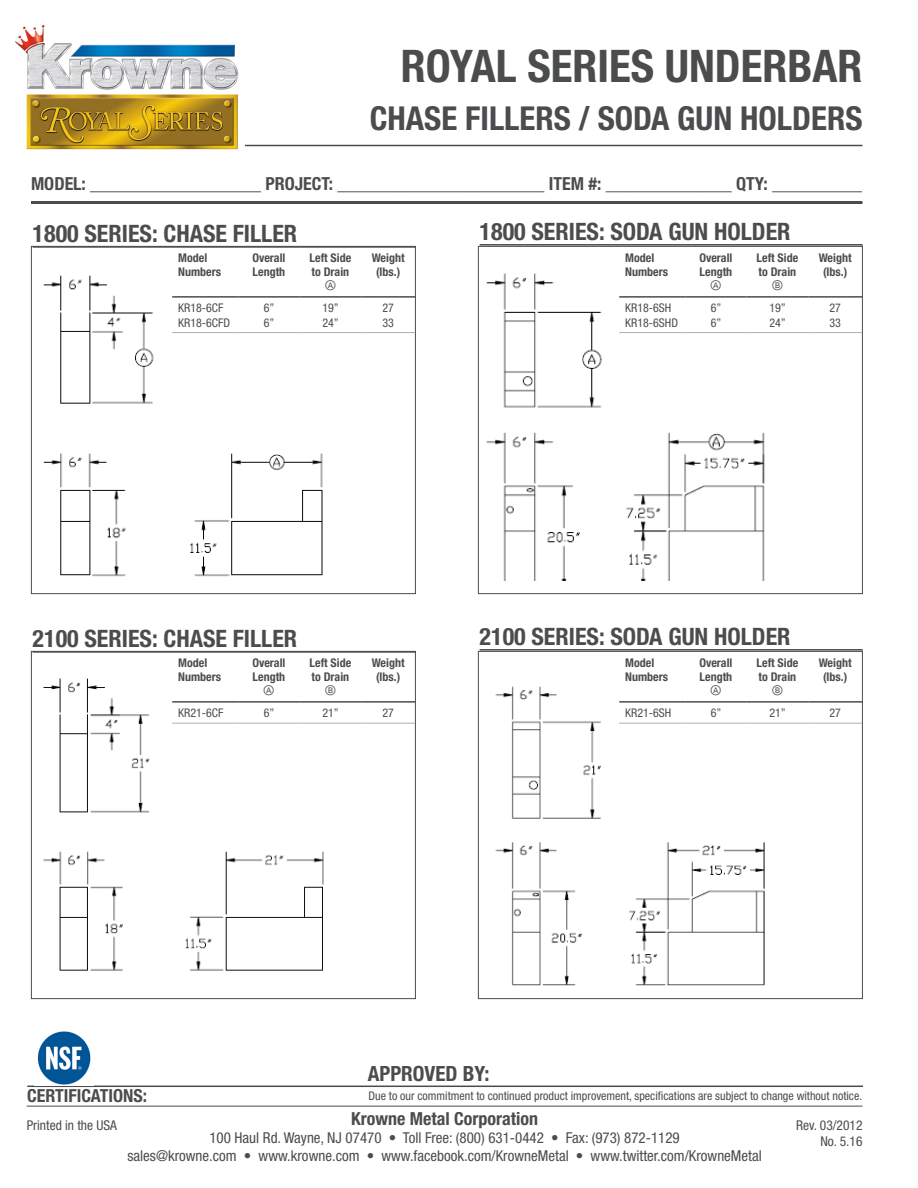
<style>
.page{position:relative;width:918px;height:1188px;background:#fff}
.page>*{position:absolute;margin:0;border:0;box-sizing:border-box;transform-origin:0 0}
.t1{font:700 condensed 45px "Helvetica Neue LT Std";color:#4b4c4d}
.t2{font:700 condensed 33px "Helvetica Neue LT Std";color:#4b4c4d}
.t3{font:700 condensed 24px "Helvetica Neue LT Std";color:#4b4c4d}
.t4{font:700 condensed 21px "Helvetica Neue LT Std";color:#4b4c4d}
.t5{font:700 condensed 18px "Helvetica Neue LT Std";color:#4b4c4d}
.t6{font:condensed 15px "Helvetica Neue LT Std";color:#4b4c4d}
.t7{font:condensed 13.5px "Helvetica Neue LT Std";color:#4b4c4d}
.t8{font:700 condensed 12px/14.4px "Helvetica Neue LT Std";color:#4b4c4d}
.t9{font:condensed 12px "Helvetica Neue LT Std";color:#4b4c4d}
.t10{font:12px "Arial Unicode MS";color:#4b4c4d}
</style>
<div class="page">
<hr style="left:27px;top:1086px;width:836px;height:1px;background:#4b4c4d">
<hr style="left:27px;top:1106px;width:835px;height:1px;background:#4b4c4d">
<hr style="left:30px;top:145px;width:832px;height:1px;background:#4b4c4d">
<hr style="left:31px;top:201px;width:831px;height:3px;background:#4b4c4d">
<img style="left:37px;top:1031px;width:54px;height:54px">
<div style="left:478px;top:246px;width:385px;height:348px;border:1px solid #4b4c4d"></div>
<div style="left:478px;top:651px;width:385px;height:348px;border:1px solid #4b4c4d"></div>
<hr style="left:33px;top:246px;width:383px;height:2px;background:#4b4c4d">
<hr style="left:33px;top:651px;width:383px;height:2px;background:#4b4c4d">
<hr style="left:480px;top:244px;width:383px;height:2px;background:#4b4c4d">
<hr style="left:480px;top:649px;width:383px;height:2px;background:#4b4c4d">
<img style="left:486px;top:273px;width:279px;height:308px">
<img style="left:495px;top:686px;width:286px;height:300px">
<img style="left:43px;top:275px;width:280px;height:302px">
<img style="left:43px;top:678px;width:295px;height:293px">
<hr style="left:172px;top:332px;width:66px;height:1px;background:#aeafb3">
<hr style="left:238px;top:332px;width:62px;height:1px;background:#aeafb3">
<hr style="left:300px;top:332px;width:61px;height:1px;background:#aeafb3">
<hr style="left:361px;top:332px;width:54px;height:1px;background:#aeafb3">
<hr style="left:172px;top:296px;width:66px;height:2px;background:#4b4c4d">
<hr style="left:238px;top:296px;width:62px;height:2px;background:#4b4c4d">
<hr style="left:300px;top:296px;width:61px;height:2px;background:#4b4c4d">
<hr style="left:361px;top:296px;width:54px;height:2px;background:#4b4c4d">
<hr style="left:172px;top:723px;width:66px;height:1px;background:#aeafb3">
<hr style="left:238px;top:723px;width:62px;height:1px;background:#aeafb3">
<hr style="left:300px;top:723px;width:61px;height:1px;background:#aeafb3">
<hr style="left:361px;top:723px;width:54px;height:1px;background:#aeafb3">
<hr style="left:172px;top:701px;width:66px;height:2px;background:#4b4c4d">
<hr style="left:238px;top:701px;width:62px;height:2px;background:#4b4c4d">
<hr style="left:300px;top:701px;width:61px;height:2px;background:#4b4c4d">
<hr style="left:361px;top:701px;width:54px;height:2px;background:#4b4c4d">
<hr style="left:619px;top:332px;width:66px;height:1px;background:#aeafb3">
<hr style="left:685px;top:332px;width:62px;height:1px;background:#aeafb3">
<hr style="left:747px;top:332px;width:61px;height:1px;background:#aeafb3">
<hr style="left:808px;top:332px;width:54px;height:1px;background:#aeafb3">
<hr style="left:619px;top:296px;width:66px;height:2px;background:#4b4c4d">
<hr style="left:685px;top:296px;width:62px;height:2px;background:#4b4c4d">
<hr style="left:747px;top:296px;width:61px;height:2px;background:#4b4c4d">
<hr style="left:808px;top:296px;width:54px;height:2px;background:#4b4c4d">
<hr style="left:619px;top:723px;width:66px;height:1px;background:#aeafb3">
<hr style="left:685px;top:723px;width:62px;height:1px;background:#aeafb3">
<hr style="left:747px;top:723px;width:61px;height:1px;background:#aeafb3">
<hr style="left:808px;top:723px;width:54px;height:1px;background:#aeafb3">
<hr style="left:619px;top:701px;width:66px;height:2px;background:#4b4c4d">
<hr style="left:685px;top:701px;width:62px;height:2px;background:#4b4c4d">
<hr style="left:747px;top:701px;width:61px;height:2px;background:#4b4c4d">
<hr style="left:808px;top:701px;width:54px;height:2px;background:#4b4c4d">
<img style="left:16px;top:24px;width:223px;height:66px">
<div style="left:22px;top:94px;width:223px;height:59px;background:#fff"></div>
<img style="left:26px;top:94px;width:212px;height:56px">
<p class="t1" style="left:401px;top:39px;width:463px">ROYAL SERIES UNDERBAR</p>
<p class="t2" style="left:370px;top:98px;width:494px">CHASE FILLERS / SODA GUN HOLDERS</p>
<p class="t5" style="left:31px;top:172px;width:833px">MODEL: ___________________ PROJECT: _______________________ ITEM #: ______________ QTY: __________</p>
<p class="t3" style="left:33px;top:219px;width:266px">1800 SERIES: CHASE FILLER</p>
<p class="t3" style="left:480px;top:216px;width:313px">1800 SERIES: SODA GUN HOLDER</p>
<p class="t8" style="left:178px;top:250px;width:44px">Model<br>Numbers</p>
<p class="t8" style="left:252px;top:250px;width:35px">Overall</p>
<p class="t8" style="left:253px;top:265px;width:34px">Length</p>
<p class="t8" style="left:310px;top:250px;width:43px">Left Side to Drain</p>
<p class="t10" style="left:324px;top:276px;width:13px">Ⓐ</p>
<p class="t8" style="left:372px;top:250px;width:34px;text-align:center">Weight (lbs.)</p>
<p class="t8" style="left:625px;top:250px;width:44px">Model<br>Numbers</p>
<p class="t8" style="left:699px;top:250px;width:35px">Overall</p>
<p class="t8" style="left:700px;top:265px;width:34px">Length</p>
<p class="t10" style="left:710px;top:276px;width:13px">Ⓐ</p>
<p class="t8" style="left:757px;top:250px;width:43px">Left Side to Drain</p>
<p class="t10" style="left:771px;top:276px;width:13px">Ⓑ</p>
<p class="t8" style="left:819px;top:250px;width:34px;text-align:center">Weight (lbs.)</p>
<p class="t9" style="left:178px;top:301px;width:47px">KR18-6CF</p>
<p class="t9" style="left:178px;top:315px;width:53px">KR18-6CFD</p>
<p class="t9" style="left:264px;top:301px;width:12px">6”</p>
<p class="t9" style="left:264px;top:315px;width:12px">6”</p>
<p class="t9" style="left:322px;top:301px;width:18px">19”</p>
<p class="t9" style="left:322px;top:315px;width:18px">24”</p>
<p class="t9" style="left:382px;top:301px;width:13px">27</p>
<p class="t9" style="left:382px;top:315px;width:13px">33</p>
<p class="t9" style="left:625px;top:301px;width:48px">KR18-6SH</p>
<p class="t9" style="left:625px;top:315px;width:54px">KR18-6SHD</p>
<p class="t9" style="left:711px;top:301px;width:12px">6”</p>
<p class="t9" style="left:711px;top:315px;width:12px">6”</p>
<p class="t9" style="left:769px;top:301px;width:18px">19”</p>
<p class="t9" style="left:769px;top:315px;width:18px">24”</p>
<p class="t9" style="left:829px;top:301px;width:13px">27</p>
<p class="t9" style="left:829px;top:315px;width:13px">33</p>
<p class="t3" style="left:33px;top:624px;width:266px">2100 SERIES: CHASE FILLER</p>
<p class="t3" style="left:480px;top:621px;width:313px">2100 SERIES: SODA GUN HOLDER</p>
<p class="t8" style="left:178px;top:655px;width:44px">Model<br>Numbers</p>
<p class="t8" style="left:252px;top:655px;width:35px">Overall</p>
<p class="t8" style="left:253px;top:670px;width:34px">Length</p>
<p class="t10" style="left:263px;top:681px;width:13px">Ⓐ</p>
<p class="t8" style="left:310px;top:655px;width:43px">Left Side to Drain</p>
<p class="t10" style="left:324px;top:681px;width:13px">Ⓑ</p>
<p class="t8" style="left:372px;top:655px;width:34px;text-align:center">Weight (lbs.)</p>
<p class="t8" style="left:625px;top:655px;width:44px">Model<br>Numbers</p>
<p class="t8" style="left:699px;top:655px;width:35px">Overall</p>
<p class="t8" style="left:700px;top:670px;width:34px">Length</p>
<p class="t10" style="left:710px;top:681px;width:13px">Ⓐ</p>
<p class="t8" style="left:757px;top:655px;width:43px">Left Side to Drain</p>
<p class="t10" style="left:771px;top:681px;width:13px">Ⓑ</p>
<p class="t8" style="left:819px;top:655px;width:34px;text-align:center">Weight (lbs.)</p>
<p class="t9" style="left:178px;top:706px;width:47px">KR21-6CF</p>
<p class="t9" style="left:264px;top:706px;width:12px">6”</p>
<p class="t9" style="left:322px;top:706px;width:18px">21”</p>
<p class="t9" style="left:382px;top:706px;width:13px">27</p>
<p class="t9" style="left:625px;top:706px;width:48px">KR21-6SH</p>
<p class="t9" style="left:711px;top:706px;width:12px">6”</p>
<p class="t9" style="left:769px;top:706px;width:18px">21”</p>
<p class="t9" style="left:829px;top:706px;width:13px">27</p>
<p class="t5" style="left:27px;top:1085px;width:121px">CERTIFICATIONS:</p>
<p class="t4" style="left:368px;top:1061px;width:123px">APPROVED BY:</p>
<p class="t9" style="left:368px;top:1089px;width:495px">Due to our commitment to continued product improvement, specifications are subject to change without notice.</p>
<p class="t7" style="left:27px;top:1117px;width:92px">Printed in the USA</p>
<p class="t5" style="left:351px;top:1108px;width:188px">Krowne Metal Corporation</p>
<p class="t6" style="left:209px;top:1129px;width:472px">100 Haul Rd. Wayne, NJ 07470 • Toll Free: (800) 631-0442 • Fax: (973) 872-1129</p>
<p class="t6" style="left:127px;top:1147px;width:636px">sales@krowne.com • www.krowne.com • www.facebook.com/KrowneMetal • www.twitter.com/KrowneMetal</p>
<p class="t7" style="left:796px;top:1117px;width:68px">Rev. 03/2012</p>
<p class="t7" style="left:820px;top:1133px;width:44px">No. 5.16</p>
</div>
